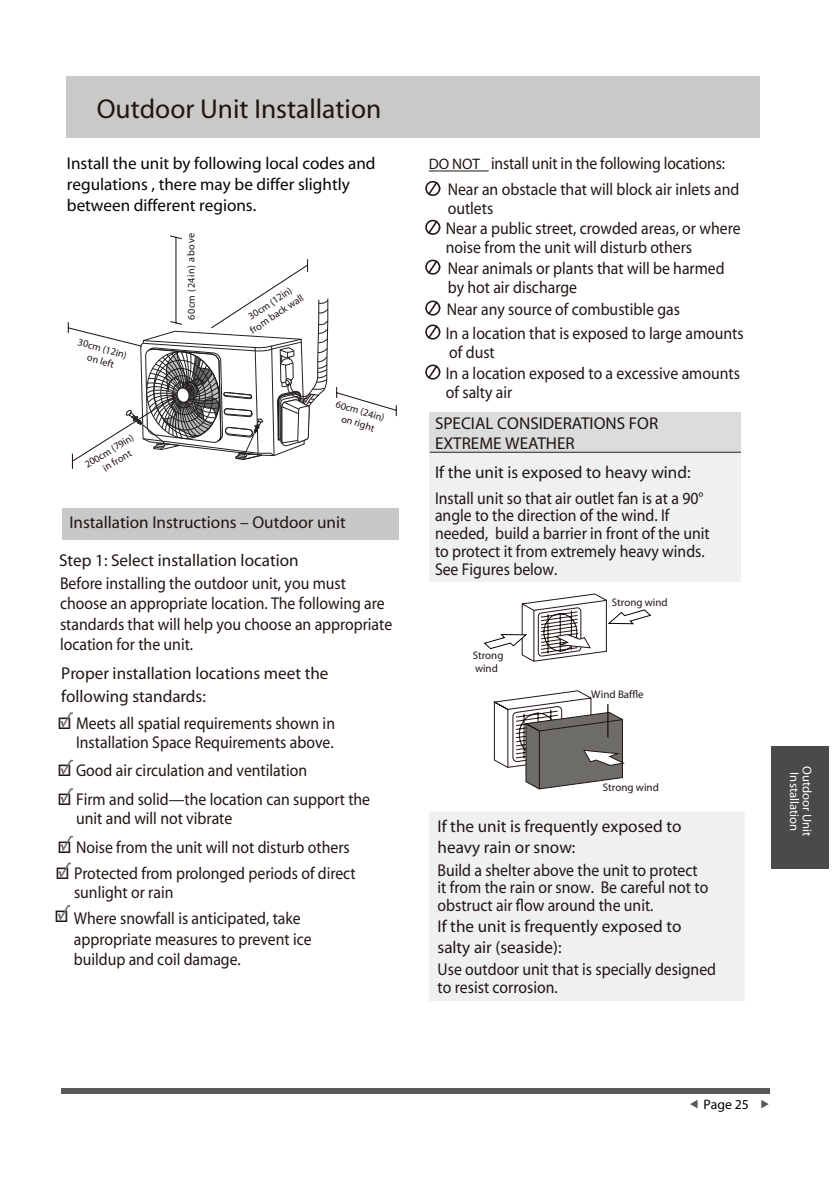
<style>
.page{position:relative;width:840px;height:1191px;background:#fff}
.page>*{position:absolute;margin:0;border:0;box-sizing:border-box;transform-origin:0 0}
.t1{font:700 27.4px "Frutiger LT Std";color:#211613}
.t2{font:300 17.2px/20.6px "Frutiger";color:#211613;scale:.92 1}
.t3{font:700 17.2px/20.6px "Frutiger LT Std";color:#211613}
.t4{font:700 17.2px/37.6px "Frutiger";color:#211613}
.t5{font:300 17.2px/20.6px "Frutiger";color:#050504}
.t6{font:700 17.2px "Frutiger LT Std";color:#211613;scale:.91 1}
.t7{font:700 13.8px "Frutiger";color:#000}
.t8{font:700 12.6px "Frutiger LT Std";color:#fff}
.t9{font:11px/13.2px "Frutiger LT Std";color:#211613}
.t10{font:300 11px "Frutiger";color:#211613}
.t11{font:10.2px/12.2px "Frutiger LT Std";color:#211613;text-align:center}
.s1{font-size:15.2px}
</style>
<div class="page">
<div style="left:771px;top:746px;width:57px;height:123px;background:#4c4949"></div>
<div style="left:61px;top:1088px;width:708px;height:5px;background:#58595b"></div>
<div style="left:66px;top:77px;width:693px;height:61px;background:#c9c9c8"></div>
<div style="left:63px;top:508px;width:336px;height:31px;background:#c8c8c9"></div>
<svg style="left:60px;top:712px;width:13px;height:15px"></svg>
<svg style="left:60px;top:760px;width:13px;height:15px"></svg>
<svg style="left:60px;top:788px;width:13px;height:15px"></svg>
<svg style="left:60px;top:836px;width:13px;height:15px"></svg>
<div style="left:429px;top:412px;width:311px;height:40px;background:#dbdddc"></div>
<div style="left:429px;top:451px;width:311px;height:130px;background:#eff0f1"></div>
<hr style="left:429px;top:451px;width:311px;height:2px;background:#5a5757">
<svg style="left:484px;top:594px;width:167px;height:68px"></svg>
<div style="left:429px;top:812px;width:315px;height:189px;background:#eff0f1"></div>
<svg style="left:493px;top:690px;width:131px;height:100px"></svg>
<hr style="left:606px;top:704px;width:2px;height:33px;background:#211613">
<hr style="left:428px;top:171px;width:60px;height:1px;background:#211613">
<svg style="left:425px;top:181px;width:15px;height:15px"></svg>
<svg style="left:425px;top:220px;width:15px;height:15px"></svg>
<svg style="left:425px;top:260px;width:15px;height:15px"></svg>
<svg style="left:425px;top:300px;width:15px;height:15px"></svg>
<svg style="left:425px;top:324px;width:15px;height:15px"></svg>
<svg style="left:425px;top:364px;width:15px;height:15px"></svg>
<svg style="left:58px;top:862px;width:13px;height:16px"></svg>
<svg style="left:67px;top:235px;width:330px;height:182px"></svg>
<svg style="left:71px;top:258px;width:237px;height:211px"></svg>
<svg style="left:126px;top:298px;width:202px;height:171px"></svg>
<svg style="left:57px;top:905px;width:13px;height:16px"></svg>
<h1 class="t1" style="left:97px;top:96px;width:286px">Outdoor Unit Installation</h1>
<p class="t5" style="left:67px;top:154px;width:310px">Install the unit by following local codes and regulations , there may be differ slightly between different regions.</p>
<p class="t11" style="left:80px;top:336px;width:52px;rotate:16deg">30cm (12in) on left</p>
<p class="t11" style="left:83px;top:460px;width:57px;rotate:-32deg">200cm (79in) in front</p>
<p class="t11" style="left:185px;top:320px;width:88px;rotate:-90deg">mc06 n i 42 ( ) ba o ev</p>
<p class="t11" style="left:241px;top:316px;width:64px;rotate:-34deg">30cm (12in) from back wall</p>
<p class="t11" style="left:337px;top:398px;width:52px;rotate:17deg">60cm (24in) on right</p>
<p class="t4" style="left:59px;top:504px;width:288px;text-indent:10px">Installation Instructions – Outdoor unit<br>Step 1: Select installation location</p>
<p class="t2" style="left:60px;top:573px;width:362px">Before installing the outdoor unit, you must choose an appropriate location. The following are standards that will help you choose an appropriate location for the unit.</p>
<p class="t3" style="left:61px;top:662px;width:268px;line-height:22.8px">Proper installation locations meet the following standards:</p>
<p class="t2" style="left:57px;top:714px;width:303px;line-height:19px;text-align:right">□ Meets all spatial requirements shown in<br>Installation Space Requirements above.</p>
<p class="t2" style="left:57px;top:761px;width:273px">□ Good air circulation and ventilation</p>
<p class="t2" style="left:76px;top:790px;width:321px;line-height:19px;text-indent:-19px">□ Firm and solid—the location can support the unit and will not vibrate</p>
<p class="t2" style="left:57px;top:837px;width:319px">□ Noise from the unit will not disturb others</p>
<p class="t2" style="left:74px;top:865px;width:307px;line-height:19px;text-indent:-19px">□ Protected from prolonged periods of direct sunlight or rain</p>
<p class="t2" style="left:74px;top:908px;width:260px">Where snowfall is anticipated, take appropriate measures to prevent ice buildup and coil damage.</p>
<p class="t6" style="left:428px;top:155px;width:327px"><span class="s1">DO NOT</span> install unit in the following locations:</p>
<p class="t2" style="left:445px;top:181px;width:322px;line-height:19.2px">Near an obstacle that will block air inlets and outlets<br>Near a public street, crowded areas, or where noise from the unit will disturb others</p>
<p class="t2" style="left:447px;top:259px;width:302px;line-height:19px">Near animals or plants that will be harmed by hot air discharge</p>
<p class="t2" style="left:445px;top:298px;width:325px;line-height:24px">Near any source of combustible gas<br>In a location that is exposed to large amounts</p>
<p class="t2" style="left:445px;top:342px;width:321px">of dust<br>In a location exposed to a excessive amounts</p>
<p class="t2" style="left:445px;top:382px;width:74px">of salty air</p>
<p class="t4" style="left:435px;top:413px;width:225px;line-height:20.6px">SPECIAL CONSIDERATIONS FOR<br>EXTREME WEATHER</p>
<p class="t3" style="left:435px;top:463px;width:257px">If the unit is exposed to heavy wind:</p>
<p class="t2" style="left:435px;top:490px;width:300px;line-height:17.8px">Install unit so that air outlet fan is at a 90° angle to the direction of the wind. If needed, build a barrier in front of the unit to protect it from extremely heavy winds.<br>See Figures below.</p>
<p class="t9" style="left:472px;top:648px;width:32px">Strong wind</p>
<p class="t9" style="left:611px;top:596px;width:57px">Strong wind</p>
<p class="t10" style="left:591px;top:689px;width:54px">Wind Baffle</p>
<p class="t9" style="left:602px;top:781px;width:58px">Strong wind</p>
<p class="t3" style="left:437px;top:817px;width:245px">If the unit is frequently exposed to heavy rain or snow:</p>
<p class="t2" style="left:437px;top:861px;width:295px;line-height:17.6px">Build a shelter above the unit to protect it from the rain or snow. Be careful not to obstruct air flow around the unit.</p>
<p class="t3" style="left:437px;top:916px;width:245px">If the unit is frequently exposed to salty air (seaside):</p>
<p class="t2" style="left:437px;top:961px;width:304px;line-height:17.6px">Use outdoor unit that is specially designed to resist corrosion.</p>
<p class="t8" style="left:800px;top:772px;width:60px;rotate:90deg">Installation</p>
<p class="t8" style="left:812px;top:766px;width:72px;rotate:90deg">Outdoor Unit</p>
<p class="t7" style="left:703px;top:1097px;width:47px">Page 25</p>
</div>
